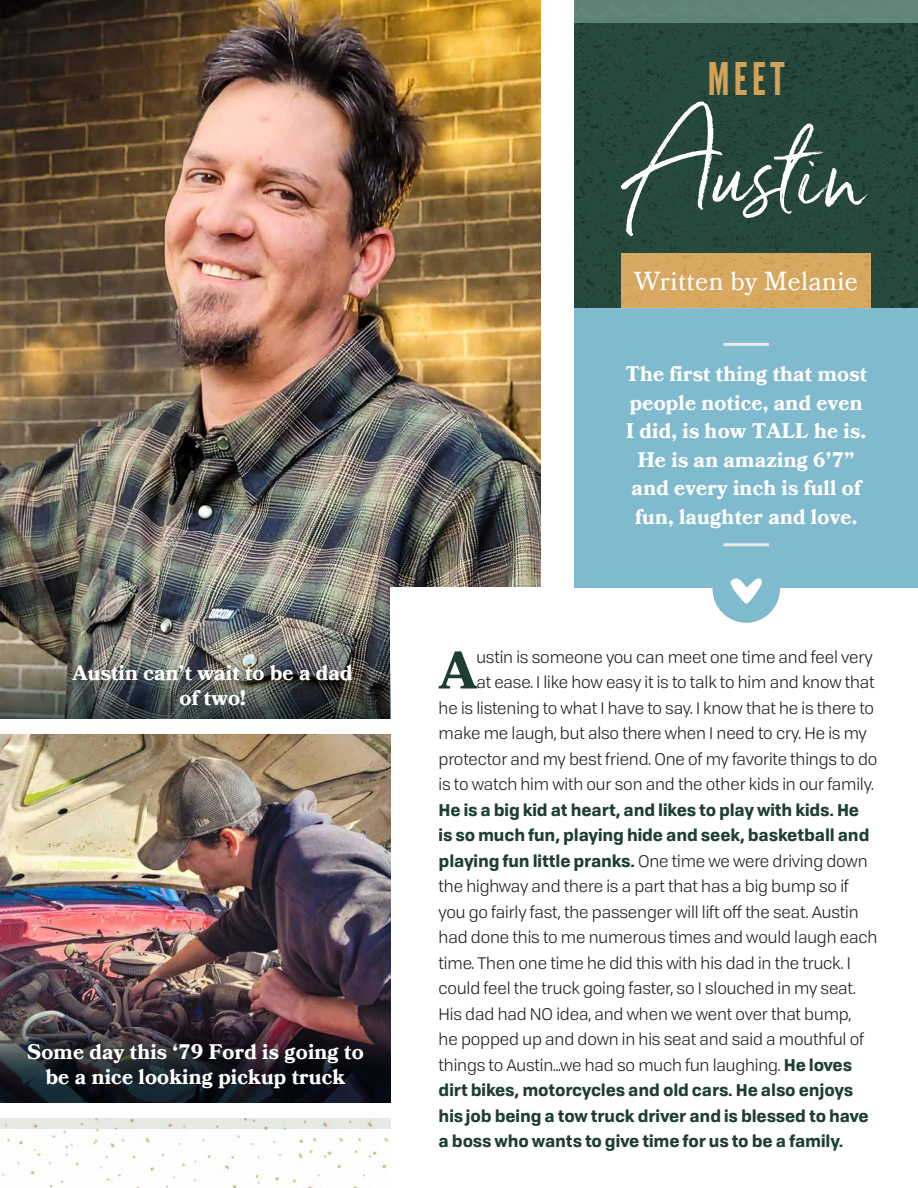
<style>
.page{position:relative;width:918px;height:1188px;background:#fff}
.page>*{position:absolute;margin:0;border:0;box-sizing:border-box;transform-origin:0 0}
.t1{font:122.4px "Serendipity One";color:#fff}
.t2{font:700 52.95px "Bookmania W01";color:#1e3e33}
.t3{font:44.85px "League Gothic";color:#d4a257}
.t4{font:25.95px "Bookmania W01";letter-spacing:.01em;color:#fff}
.t5{font:700 21px/28.5px "Bookmania W01";letter-spacing:.01em;color:#fff;text-align:center}
.t6{font:16.5px/25.5px "Tofino";letter-spacing:-.01em;color:#231f20}
.s1{font-weight:700;color:#1e3e33}
</style>
<div class="page">
<img style="left:0;top:0;width:541px;height:650px">
<div style="left:391px;top:588px;width:527px;height:600px;background:#fff"></div>
<div style="left:574px;top:308px;width:344px;height:280px;background:#80bace"></div>
<img style="left:0;top:734px;width:391px;height:291px">
<img style="left:574px;top:23px;width:344px;height:285px">
<div style="left:574px;top:0;width:344px;height:23px;background:#5f8478"></div>
<hr style="left:723px;top:343px;width:46px;height:3px;background:#e8eae6">
<hr style="left:723px;top:543px;width:46px;height:3px;background:#e8eae6">
<div style="left:712px;top:554px;width:68px;height:69px;background:#80bace;border-radius:50%"></div>
<img style="left:0;top:1129px;width:389px;height:59px">
<div style="left:0;top:1119px;width:391px;height:10px;background:#e8eae6"></div>
<img style="left:0;top:650px;width:391px;height:69px">
<svg style="left:0;top:1025px;width:391px;height:78px;background:#201f27"></svg>
<img style="left:622px;top:253px;width:249px;height:55px">
<p class="t5" style="left:73px;top:660px;width:282px;line-height:25.2px">Austin can’t wait to be a dad of two!</p>
<p class="t5" style="left:27px;top:1040px;width:338px;line-height:25.2px">Some day this ‘79 Ford is going to be a nice looking pickup truck</p>
<h3 class="t3" style="left:708px;top:53px;width:78px">MEET</h3>
<h1 class="t1" style="left:630px;top:96px;width:234px">Austin</h1>
<h3 class="t4" style="left:634px;top:266px;width:225px">Written by Melanie</h3>
<p class="t5" style="left:625px;top:360px;width:243px">The first thing that most people notice, and even<br>I did, is how TALL he is.<br>He is an amazing 6’7” and every inch is full of fun, laughter and love.</p>
<h2 class="t2" style="left:439px;top:640px;width:39px">A</h2>
<p class="t6" style="left:476px;top:643px;width:398px">ustin is someone you can meet one time and feel very</p>
<p class="t6" style="left:476px;top:669px;width:400px">at ease. I like how easy it is to talk to him and know that</p>
<p class="t6" style="left:439px;top:694px;width:437px">he is listening to what I have to say. I know that he is there to</p>
<p class="t6" style="left:439px;top:720px;width:430px">make me laugh, but also there when I need to cry. He is my</p>
<p class="t6" style="left:439px;top:745px;width:440px">protector and my best friend. One of my favorite things to do</p>
<p class="t6" style="left:439px;top:771px;width:437px">is to watch him with our son and the other kids in our family.</p>
<p class="t6" style="left:439px;top:796px;width:440px"><span class="s1">He is a big kid at heart, and likes to play with kids. He<br>is so much fun, playing hide and seek, basketball and playing fun little pranks.</span> One time we were driving down the highway and there is a part that has a big bump so if you go fairly fast, the passenger will lift off the seat. Austin had done this to me numerous times and would laugh each time. Then one time he did this with his dad in the truck. I could feel the truck going faster, so I slouched in my seat.<br>His dad had NO idea, and when we went over that bump,<br>he popped up and down in his seat and said a mouthful of things to Austin...we had so much fun laughing. <span class="s1">He loves dirt bikes, motorcycles and old cars. He also enjoys his job being a tow truck driver and is blessed to have a boss who wants to give time for us to be a family.</span></p>
</div>
